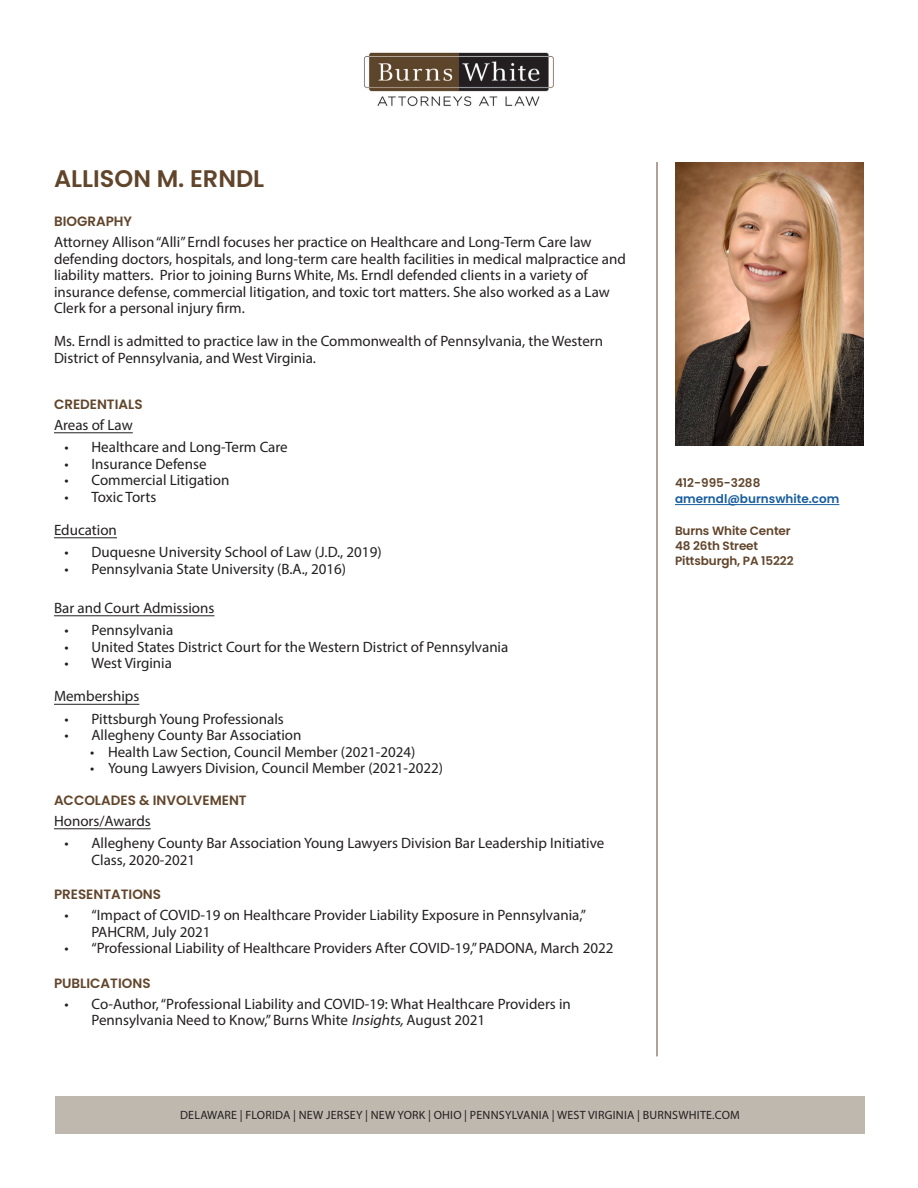
<style>
.page{position:relative;width:918px;height:1188px;background:#fff}
.page>*{position:absolute;margin:0;border:0;box-sizing:border-box;transform-origin:0 0}
.Subhead{font:600 24px "Poppins";color:#61452b}
.Body{font:15px/16.5px "Myriad Pro";color:#231f20}
.Subhead_-_underline{font:15px "Myriad Pro";color:#231f20}
.Subhead-2{font:600 13.5px "Poppins";color:#61452b}
.t1{font:12px "Myriad Pro";letter-spacing:.02em;color:#231f20}
.Body-2{font:600 12px "Poppins";letter-spacing:-.01em;color:#61452b}
.Body-3{font:600 12px "Poppins";color:#175d9e}
.Body-4{font:600 12px "Poppins";color:#61462b}
.s1{font-style:italic}
</style>
<div class="page">
<img style="left:364px;top:52px;width:190px;height:55px">
<hr style="left:54px;top:433px;width:79px;height:1px;background:#231f20">
<hr style="left:54px;top:538px;width:63px;height:1px;background:#231f20">
<hr style="left:54px;top:616px;width:160px;height:1px;background:#231f20">
<hr style="left:54px;top:704px;width:85px;height:1px;background:#231f20">
<hr style="left:54px;top:829px;width:97px;height:1px;background:#231f20">
<img style="left:675px;top:162px;width:189px;height:284px">
<hr style="left:675px;top:504px;width:164px;height:1px;background:#175d9e">
<div style="left:55px;top:1097px;width:810px;height:37px;background:#bfb8ae"></div>
<hr style="left:657px;top:162px;width:1px;height:894px;background:#61452b">
<p class="Subhead" style="left:54px;top:165px;width:212px">ALLISON M. ERNDL</p>
<p class="Subhead-2" style="left:54px;top:214px;width:80px">BIOGRAPHY</p>
<p class="Body" style="left:54px;top:234px;width:573px">Attorney Allison “Alli” Erndl focuses her practice on Healthcare and Long-Term Care law defending doctors, hospitals, and long-term care health facilities in medical malpractice and liability matters. Prior to joining Burns White, Ms. Erndl defended clients in a variety of insurance defense, commercial litigation, and toxic tort matters. She also worked as a Law Clerk for a personal injury firm.</p>
<p class="Body" style="left:54px;top:333px;width:551px">Ms. Erndl is admitted to practice law in the Commonwealth of Pennsylvania, the Western<br>District of Pennsylvania, and West Virginia.</p>
<p class="Subhead-2" style="left:54px;top:396px;width:90px">CREDENTIALS</p>
<p class="Subhead_-_underline" style="left:54px;top:415px;width:80px">Areas of Law</p>
<p class="Body" style="left:64px;top:439px;width:225px">• Healthcare and Long-Term Care</p>
<p class="Body" style="left:64px;top:455px;width:144px">• Insurance Defense</p>
<p class="Body" style="left:64px;top:472px;width:166px">• Commercial Litigation</p>
<p class="Body" style="left:64px;top:488px;width:93px">• Toxic Torts</p>
<p class="Subhead_-_underline" style="left:54px;top:520px;width:64px">Education</p>
<p class="Body" style="left:64px;top:544px;width:319px">• Duquesne University School of Law (J.D., 2019)</p>
<p class="Body" style="left:64px;top:560px;width:283px">• Pennsylvania State University (B.A., 2016)</p>
<p class="Subhead_-_underline" style="left:54px;top:598px;width:162px">Bar and Court Admissions</p>
<p class="Body" style="left:64px;top:622px;width:110px">• Pennsylvania</p>
<p class="Body" style="left:64px;top:638px;width:445px">• United States District Court for the Western District of Pennsylvania</p>
<p class="Body" style="left:64px;top:655px;width:109px">• West Virginia</p>
<p class="Subhead_-_underline" style="left:54px;top:687px;width:87px">Memberships</p>
<p class="Body" style="left:64px;top:710px;width:221px">• Pittsburgh Young Professionals</p>
<p class="Body" style="left:64px;top:727px;width:239px">• Allegheny County Bar Association</p>
<p class="Body" style="left:90px;top:743px;width:327px">• Health Law Section, Council Member (2021-2024)</p>
<p class="Body" style="left:90px;top:760px;width:355px">• Young Lawyers Division, Council Member (2021-2022)</p>
<p class="Subhead-2" style="left:54px;top:792px;width:194px">ACCOLADES &amp; INVOLVEMENT</p>
<p class="Subhead_-_underline" style="left:54px;top:811px;width:98px">Honors/Awards</p>
<p class="Body" style="left:92px;top:835px;width:514px;text-indent:-27px">• Allegheny County Bar Association Young Lawyers Division Bar Leadership Initiative<br>Class, 2020-2021</p>
<p class="Subhead-2" style="left:54px;top:887px;width:109px">PRESENTATIONS</p>
<p class="Body" style="left:92px;top:907px;width:496px;text-indent:-27px">• “Impact of COVID-19 on Healthcare Provider Liability Exposure in Pennsylvania,”<br>PAHCRM, July 2021</p>
<p class="Body" style="left:64px;top:940px;width:551px">• “Professional Liability of Healthcare Providers After COVID-19,” PADONA, March 2022</p>
<p class="Subhead-2" style="left:54px;top:975px;width:98px">PUBLICATIONS</p>
<p class="Body" style="left:92px;top:995px;width:481px;text-indent:-27px">• Co-Author, “Professional Liability and COVID-19: What Healthcare Providers in<br>Pennsylvania Need to Know,” Burns White <span class="s1">Insights,</span>August 2021</p>
<p class="Body-4" style="left:675px;top:476px;width:87px">412-995-3288</p>
<p class="Body-3" style="left:675px;top:492px;width:166px">amerndl@burnswhite.com</p>
<p class="Body-2" style="left:675px;top:524px;width:117px">Burns White Center</p>
<p class="Body-2" style="left:675px;top:539px;width:85px">48 26th Street</p>
<p class="Body-2" style="left:675px;top:554px;width:120px">Pittsburgh, PA 15222</p>
<p class="t1" style="left:180px;top:1107px;width:561px">DELAWARE | FLORIDA | NEW JERSEY | NEW YORK | OHIO | PENNSYLVANIA | WEST VIRGINIA | BURNSWHITE.COM</p>
</div>
